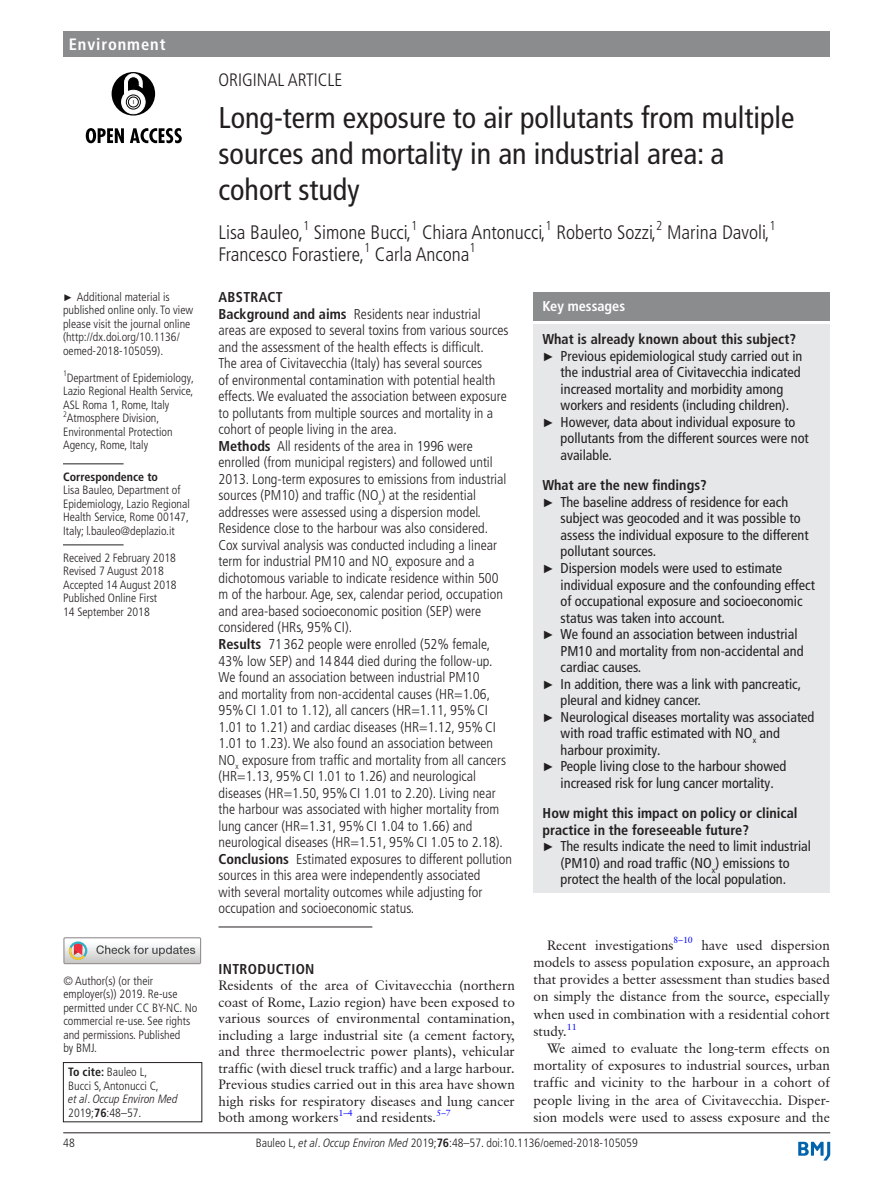
<style>
.page{position:relative;width:893px;height:1191px;background:#fff}
.page>*{position:absolute;margin:0;border:0;box-sizing:border-box;transform-origin:0 0}
.t1{font:condensed 30px/36px "Frutiger LT Pro";color:#231f20}
.t2{font:300 condensed 19.5px/22.5px "Frutiger LT Pro";color:#231f20}
.t3{font:300 condensed 18px "Frutiger LT Pro";color:#231f20}
.t4{font:700 condensed 16.5px "Frutiger LT Pro";letter-spacing:.055em;color:#fff}
.t5{font:300 condensed 14.25px/16.5px "Frutiger LT Pro";color:#231f20}
.t6{font:condensed 14.25px "Frutiger LT Pro";color:#231f20}
.t7{font:700 condensed 14.25px "Frutiger LT Pro";color:#231f20}
.t8{font:700 condensed 14.25px "Frutiger LT Pro";letter-spacing:.025em;color:#231f20}
.t9{font:700 condensed 14.25px "Frutiger LT Pro";color:#fff}
.t10{font:13.5px/17.2px "Classical Garamond BT";color:#231f20;text-align:justify}
.t11{font:300 condensed 12px/13.5px "Frutiger LT Pro";color:#231f20}
.t12{font:700 condensed 12px "Frutiger LT Pro";color:#231f20}
.t13{font:9px "Classical Garamond BT";color:#00f}
.s1{font-family:"Arial";font-weight:400;font-stretch:normal;font-size:9.75px}
.s2{font-weight:700}
.s3{font-style:italic}
.s4{font-family:"Arial";font-stretch:normal;font-size:12px}
</style>
<div class="page">
<hr style="left:63px;top:1132px;width:767px;height:1px;background:#231f20">
<svg style="left:798px;top:1141px;width:32px;height:19px"></svg>
<div style="left:63px;top:31px;width:767px;height:25px;background:#8a8c8e"></div>
<div style="left:63px;top:1062px;width:139px;height:60px;border:1px solid #231f20"></div>
<hr style="left:63px;top:463px;width:61px;height:1px;background:#231f20">
<hr style="left:63px;top:544px;width:61px;height:1px;background:#231f20">
<div style="left:63px;top:937px;width:138px;height:27px;border:1px solid #969090"></div>
<svg style="left:64px;top:937px;width:137px;height:26px"></svg>
<div style="left:534px;top:292px;width:296px;height:28px;background:#8a8c8e"></div>
<div style="left:534px;top:324px;width:296px;height:569px;background:#e6e7e8"></div>
<hr style="left:219px;top:926px;width:153px;height:1px;background:#231f20">
<div style="left:112px;top:72px;width:43px;height:43px;background:#000;border-radius:50%"></div>
<svg style="left:121px;top:73px;width:25px;height:41px"></svg>
<div style="left:126px;top:95px;width:15px;height:14px;border:1px solid #000;border-radius:50%"></div>
<div style="left:128px;top:97px;width:11px;height:10px;border:1px solid #000;border-radius:50%"></div>
<svg style="left:86px;top:128px;width:38px;height:15px"></svg>
<svg style="left:130px;top:128px;width:52px;height:15px"></svg>
<p class="t4" style="left:69px;top:34px;width:98px">Environment</p>
<p class="t11" style="left:63px;top:290px;width:132px"><span class="s1">►</span> Additional material is published online only. To view please visit the journal online (http://dx.doi.org/10.1136/ oemed-2018-105059).</p>
<p class="t11" style="left:63px;top:371px;width:132px"><sup>1</sup>Department of Epidemiology,<br>Lazio Regional Health Service,<br>ASL Roma 1, Rome, Italy<br><sup>2</sup>Atmosphere Division,<br>Environmental Protection<br>Agency, Rome, Italy</p>
<p class="t12" style="left:63px;top:469px;width:97px">Correspondence to</p>
<p class="t11" style="left:63px;top:483px;width:128px">Lisa Bauleo, Department of<br>Epidemiology, Lazio Regional<br>Health Service, Rome 00147,<br>Italy; l.bauleo@deplazio.it</p>
<p class="t11" style="left:63px;top:551px;width:115px">Received 2 February 2018<br>Revised 7 August 2018<br>Accepted 14 August 2018<br>Published Online First<br>14 September 2018</p>
<p class="t11" style="left:63px;top:973px;width:136px">© Author(s) (or their employer(s)) 2019. Re-use permitted under CC BY-NC. No commercial re-use. See rights and permissions. Published<br>by BMJ.</p>
<p class="t11" style="left:68px;top:1065px;width:111px"><span class="s2">To cite:</span> Bauleo L,<br>Bucci S, Antonucci C,<br><span class="s3">et al</span>. <span class="s3">Occup Environ Med<br></span>2019;<span class="s2">76</span>:48–57.</p>
<p class="t3" style="left:219px;top:69px;width:125px">Original article</p>
<h1 class="t1" style="left:219px;top:99px;width:577px">Long-term exposure to air pollutants from multiple sources and mortality in an industrial area: a cohort study</h1>
<h2 class="t2" style="left:219px;top:221px;width:559px">Lisa Bauleo,<sup>1</sup> Simone Bucci,<sup>1</sup> Chiara Antonucci,<sup>1</sup> Roberto Sozzi,<sup>2</sup> Marina Davoli,<sup>1<br></sup>Francesco Forastiere,<sup>1</sup> Carla Ancona<sup>1</sup></h2>
<p class="t5" style="left:219px;top:289px;width:295px"><span class="s2">Abstract<br>Background and aims</span> Residents near industrial<br>areas are exposed to several toxins from various sources and the assessment of the health effects is difficult.<br>The area of Civitavecchia (Italy) has several sources<br>of environmental contamination with potential health effects. We evaluated the association between exposure to pollutants from multiple sources and mortality in a cohort of people living in the area.<br><span class="s2">Methods</span> All residents of the area in 1996 were enrolled (from municipal registers) and followed until 2013. Long-term exposures to emissions from industrial sources (PM10) and traffic (NO<sub>x</sub>) at the residential addresses were assessed using a dispersion model.<br>Residence close to the harbour was also considered.<br>Cox survival analysis was conducted including a linear term for industrial PM10 and NO<sub>x</sub> exposure and a dichotomous variable to indicate residence within 500<br>m of the harbour. Age, sex, calendar period, occupation and area-based socioeconomic position (SEP) were considered (HRs, 95% CI).<br><span class="s2">Results</span> 71 362 people were enrolled (52% female, 43% low SEP) and 14 844 died during the follow-up.<br>We found an association between industrial PM10<br>and mortality from non-accidental causes (HR=1.06, 95% CI 1.01 to 1.12), all cancers (HR=1.11, 95% CI<br>1.01 to 1.21) and cardiac diseases (HR=1.12, 95% CI 1.01 to 1.23). We also found an association between<br>N O<sub>x</sub> exposure from traffic and mortality from all cancers (HR=1.13, 95% CI 1.01 to 1.26) and neurological diseases (HR=1.50, 95% CI 1.01 to 2.20). Living near the harbour was associated with higher mortality from lung cancer (HR=1.31, 95% CI 1.04 to 1.66) and neurological diseases (HR=1.51, 95% CI 1.05 to 2.18).<br><span class="s2">Conclusions</span> Estimated exposures to different pollution sources in this area were independently associated<br>with several mortality outcomes while adjusting for occupation and socioeconomic status.</p>
<p class="t8" style="left:219px;top:960px;width:98px">Introduction</p>
<p class="t10" style="left:219px;top:977px;width:298px;line-height:16.5px">Residents of the area of Civitavecchia (northern coast of Rome, Lazio region) have been exposed to various sources of environmental contamination, including a large industrial site (a cement factory, and three thermoelectric power plants), vehicular traffic (with diesel truck traffic) and a large harbour.<br>Previous studies carried out in this area have shown high risks for respiratory diseases and lung cancer both among workers<sup>1–4</sup> and residents.</p>
<p class="t13" style="left:436px;top:1107px;width:16px">5–7</p>
<p class="t9" style="left:543px;top:298px;width:84px">Key messages</p>
<p class="t7" style="left:543px;top:331px;width:255px">What is already known about this subject?</p>
<p class="t6" style="left:543px;top:347px;width:261px"><span class="s4">►</span> Previous epidemiological study carried out in</p>
<p class="t6" style="left:561px;top:364px;width:242px">the industrial area of Civitavecchia indicated</p>
<p class="t6" style="left:561px;top:380px;width:224px">increased mortality and morbidity among</p>
<p class="t6" style="left:561px;top:397px;width:230px">workers and residents (including children).</p>
<p class="t6" style="left:543px;top:413px;width:254px"><span class="s4">►</span> However, data about individual exposure to</p>
<p class="t6" style="left:561px;top:430px;width:250px">pollutants from the different sources were not</p>
<p class="t6" style="left:561px;top:446px;width:53px">available.</p>
<p class="t7" style="left:543px;top:477px;width:166px">What are the new findings?</p>
<p class="t6" style="left:543px;top:494px;width:247px"><span class="s4">►</span> The baseline address of residence for each</p>
<p class="t6" style="left:561px;top:510px;width:241px">subject was geocoded and it was possible to</p>
<p class="t6" style="left:561px;top:527px;width:249px">assess the individual exposure to the different</p>
<p class="t6" style="left:561px;top:543px;width:97px">pollutant sources.</p>
<p class="t6" style="left:543px;top:560px;width:241px"><span class="s4">►</span> Dispersion models were used to estimate</p>
<p class="t6" style="left:561px;top:576px;width:256px">individual exposure and the confounding effect</p>
<p class="t6" style="left:561px;top:593px;width:243px">of occupational exposure and socioeconomic</p>
<p class="t6" style="left:561px;top:609px;width:166px">status was taken into account.</p>
<p class="t6" style="left:543px;top:626px;width:256px"><span class="s4">►</span> We found an association between industrial</p>
<p class="t6" style="left:561px;top:642px;width:244px">PM10 and mortality from non-accidental and</p>
<p class="t6" style="left:561px;top:659px;width:82px">cardiac causes.</p>
<p class="t6" style="left:543px;top:675px;width:260px"><span class="s4">►</span> In addition, there was a link with pancreatic,</p>
<p class="t6" style="left:561px;top:692px;width:142px">pleural and kidney cancer.</p>
<p class="t6" style="left:543px;top:708px;width:273px"><span class="s4">►</span> Neurological diseases mortality was associated</p>
<p class="t6" style="left:561px;top:725px;width:221px">with road traffic estimated with NO<sub>x</sub> and</p>
<p class="t6" style="left:561px;top:741px;width:101px">harbour proximity.</p>
<p class="t6" style="left:543px;top:758px;width:245px"><span class="s4">►</span> People living close to the harbour showed</p>
<p class="t6" style="left:561px;top:774px;width:215px">increased risk for lung cancer mortality.</p>
<p class="t7" style="left:543px;top:805px;width:256px">How might this impact on policy or clinical</p>
<p class="t7" style="left:543px;top:821px;width:208px">practice in the foreseeable future?</p>
<p class="t6" style="left:543px;top:838px;width:270px"><span class="s4">►</span> The results indicate the need to limit industrial</p>
<p class="t6" style="left:561px;top:854px;width:231px">(PM10) and road traffic (NO<sub>x</sub>) emissions to</p>
<p class="t6" style="left:561px;top:871px;width:227px">protect the health of the local population.</p>
<p class="t10" style="left:547px;top:936px;width:128px">Recent investigations</p>
<p class="t13" style="left:674px;top:934px;width:21px">8–10</p>
<p class="t10" style="left:534px;top:936px;width:298px;text-indent:168px">have used dispersion models to assess population exposure, an approach that provides a better assessment than studies based on simply the distance from the source, especially when used in combination with a residential cohort study.</p>
<p class="t13" style="left:567px;top:1021px;width:11px">11</p>
<p class="t10" style="left:534px;top:1039px;width:298px;text-indent:14px">We aimed to evaluate the long-term effects on mortality of exposures to industrial sources, urban traffic and vicinity to the harbour in a cohort of people living in the area of Civitavecchia. Disper&shy;sion models were used to assess exposure and the</p>
<p class="t11" style="left:63px;top:1136px;width:13px">48</p>
<p class="t11" style="left:256px;top:1136px;width:383px">Bauleo L, <span class="s3">et al</span>. <span class="s3">Occup Environ Med</span> 2019;<span class="s2">76</span>:48–57. doi:10.1136/oemed-2018-105059</p>
</div>
